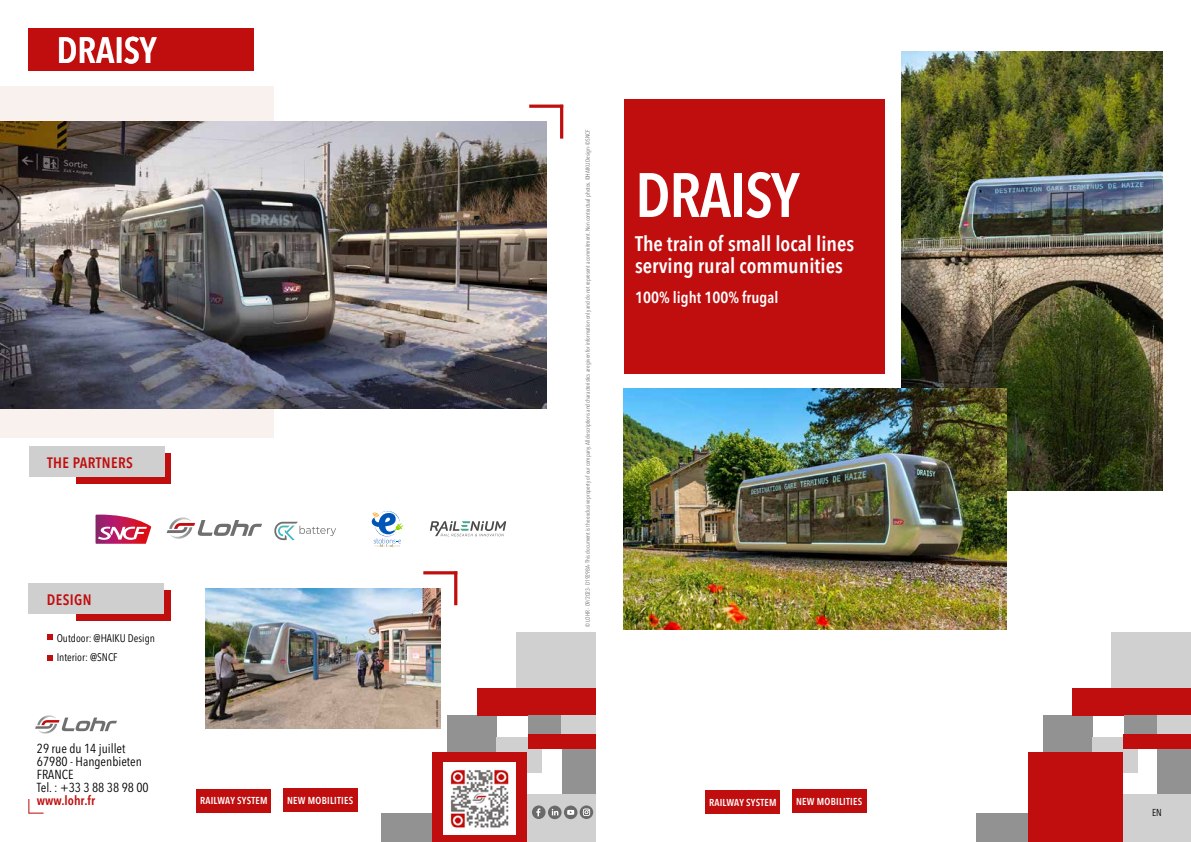
<style>
.page{position:relative;width:1191px;height:842px;background:#fff}
.page>*{position:absolute;margin:0;border:0;box-sizing:border-box;transform-origin:0 0}
.t1{font:600 condensed 62px "Avenir Next LT Pro";letter-spacing:-.02em;color:#fff}
.t2{font:600 condensed 36.3px "Avenir Next LT Pro";color:#fff}
.t3{font:600 condensed 20.9px/22px "Avenir Next LT Pro";color:#fff}
.t4{font:600 condensed 16px "Avenir Next LT Pro";color:#fff}
.t5{font:600 condensed 15px "Avenir Next LT Pro";letter-spacing:.025em;color:#c00d0e}
.t6{font:condensed 13px/13px "Avenir Next LT Pro";color:#000}
.t7{font:600 condensed 13px "Avenir Next LT Pro";color:#c00d0e}
.t8{font:condensed 11px/19.8px "Avenir Next LT Pro";color:#000}
.t9{font:600 condensed 10px "Avenir Next LT Pro";letter-spacing:.025em;color:#fff}
.t10{font:condensed 10px "Avenir Next LT Pro";color:#000}
.t11{font:condensed 6px "Avenir Next LT Pro";color:#706f6f}
</style>
<div class="page">
<img style="left:901px;top:51px;width:261px;height:439px">
<img style="left:624px;top:388px;width:382px;height:241px">
<div style="left:624px;top:99px;width:260px;height:275px;background:#c00d0e"></div>
<div style="left:1111px;top:632px;width:80px;height:62px;background:#d0d0d0"></div>
<div style="left:1122px;top:794px;width:69px;height:48px;background:#d0d0d0"></div>
<div style="left:1043px;top:715px;width:49px;height:37px;background:#929292"></div>
<div style="left:1157px;top:746px;width:34px;height:48px;background:#929292"></div>
<div style="left:1072px;top:688px;width:119px;height:27px;background:#c00d0e"></div>
<div style="left:1092px;top:737px;width:45px;height:36px;background:#d0d0d0"></div>
<div style="left:1123px;top:734px;width:68px;height:15px;background:#c00d0e"></div>
<div style="left:1156px;top:715px;width:35px;height:19px;background:#d0d0d0"></div>
<div style="left:1123px;top:715px;width:33px;height:19px;background:#929292"></div>
<div style="left:976px;top:813px;width:52px;height:29px;background:#929292"></div>
<div style="left:1028px;top:752px;width:94px;height:90px;background:#c00d0e"></div>
<div style="left:516px;top:632px;width:79px;height:62px;background:#d0d0d0"></div>
<div style="left:527px;top:794px;width:68px;height:48px;background:#d0d0d0"></div>
<div style="left:448px;top:715px;width:49px;height:37px;background:#929292"></div>
<div style="left:562px;top:746px;width:33px;height:48px;background:#929292"></div>
<div style="left:477px;top:688px;width:118px;height:27px;background:#c00d0e"></div>
<div style="left:497px;top:737px;width:45px;height:36px;background:#d0d0d0"></div>
<div style="left:528px;top:734px;width:67px;height:15px;background:#c00d0e"></div>
<div style="left:561px;top:715px;width:34px;height:19px;background:#d0d0d0"></div>
<div style="left:528px;top:715px;width:33px;height:19px;background:#929292"></div>
<div style="left:381px;top:813px;width:52px;height:29px;background:#929292"></div>
<div style="left:432px;top:752px;width:95px;height:90px;background:#c00d0e"></div>
<img style="left:443px;top:763px;width:72px;height:72px">
<svg style="left:28px;top:799px;width:16px;height:15px"></svg>
<div style="left:792px;top:790px;width:74px;height:23px;background:#c00d0e"></div>
<svg style="left:532px;top:805px;width:13px;height:14px"></svg>
<svg style="left:536px;top:808px;width:4px;height:8px"></svg>
<svg style="left:548px;top:806px;width:13px;height:13px"></svg>
<svg style="left:552px;top:809px;width:6px;height:6px"></svg>
<div style="left:564px;top:806px;width:13px;height:13px;background:#696969;border-radius:50%"></div>
<svg style="left:567px;top:810px;width:7px;height:5px"></svg>
<svg style="left:579px;top:805px;width:14px;height:14px"></svg>
<svg style="left:583px;top:809px;width:7px;height:7px"></svg>
<div style="left:28px;top:28px;width:226px;height:43px;background:#c00d0e"></div>
<svg style="left:35px;top:715px;width:82px;height:18px"></svg>
<svg style="left:167px;top:517px;width:95px;height:22px"></svg>
<svg style="left:95px;top:515px;width:56px;height:29px"></svg>
<svg style="left:274px;top:522px;width:62px;height:18px"></svg>
<svg style="left:371px;top:511px;width:32px;height:36px"></svg>
<svg style="left:430px;top:521px;width:76px;height:15px"></svg>
<div style="left:0;top:86px;width:274px;height:352px;background:#f9f1ed"></div>
<img style="left:0;top:122px;width:546px;height:287px">
<hr style="left:529px;top:105px;width:34px;height:3px;background:#c00d0e">
<hr style="left:560px;top:105px;width:3px;height:34px;background:#c00d0e">
<img style="left:205px;top:588px;width:235px;height:141px">
<hr style="left:423px;top:571px;width:34px;height:3px;background:#c00d0e">
<hr style="left:454px;top:571px;width:3px;height:34px;background:#c00d0e">
<div style="left:705px;top:790px;width:75px;height:24px;background:#c00d0e"></div>
<div style="left:283px;top:788px;width:74px;height:24px;background:#c00d0e"></div>
<div style="left:197px;top:789px;width:74px;height:23px;background:#c00d0e"></div>
<div style="left:77px;top:453px;width:94px;height:31px;background:#c00d0e"></div>
<div style="left:29px;top:446px;width:135px;height:31px;background:#cfcfcf"></div>
<svg style="left:47px;top:634px;width:6px;height:6px"></svg>
<svg style="left:47px;top:655px;width:6px;height:6px"></svg>
<div style="left:76px;top:590px;width:95px;height:31px;background:#c00d0e"></div>
<div style="left:28px;top:583px;width:136px;height:31px;background:#cfcfcf"></div>
<h2 class="t2" style="left:57px;top:28px;width:101px">DRAISY</h2>
<h3 class="t5" style="left:47px;top:454px;width:87px">THE PARTNERS</h3>
<h3 class="t5" style="left:47px;top:591px;width:46px">DESIGN</h3>
<h3 class="t8" style="left:57px;top:628px;width:100px">Outdoor: @HAIKU Design<br>Interior: @SNCF</h3>
<p class="t11" style="left:584px;top:626px;width:499px;rotate:-90deg">© LOHR - 09/2023- D19298A- This document is the exclusive property of our company. All descriptions and characteristics are given for information only and do not represent a commitment. Non contractual photos. ©HAIKU Design- ©SNCF</p>
<h1 class="t1" style="left:635px;top:157px;width:166px">DRAISY</h1>
<h3 class="t3" style="left:635px;top:232px;width:220px">The train of small local lines serving rural communities</h3>
<h3 class="t4" style="left:635px;top:287px;width:145px">100% light 100% frugal</h3>
<h3 class="t6" style="left:37px;top:741px;width:113px">29 rue du 14 juillet<br>67980 - Hangenbieten<br>FRANCE<br>Tel. : +33 3 88 38 98 00</h3>
<h3 class="t7" style="left:37px;top:792px;width:60px">www.lohr.fr</h3>
<h3 class="t9" style="left:796px;top:796px;width:68px">NEW MOBILITIES</h3>
<h3 class="t9" style="left:200px;top:795px;width:69px">RAILWAY SYSTEM</h3>
<h3 class="t9" style="left:287px;top:794px;width:68px">NEW MOBILITIES</h3>
<h3 class="t9" style="left:709px;top:796px;width:69px">RAILWAY SYSTEM</h3>
<h3 class="t10" style="left:1152px;top:806px;width:11px">EN</h3>
</div>
